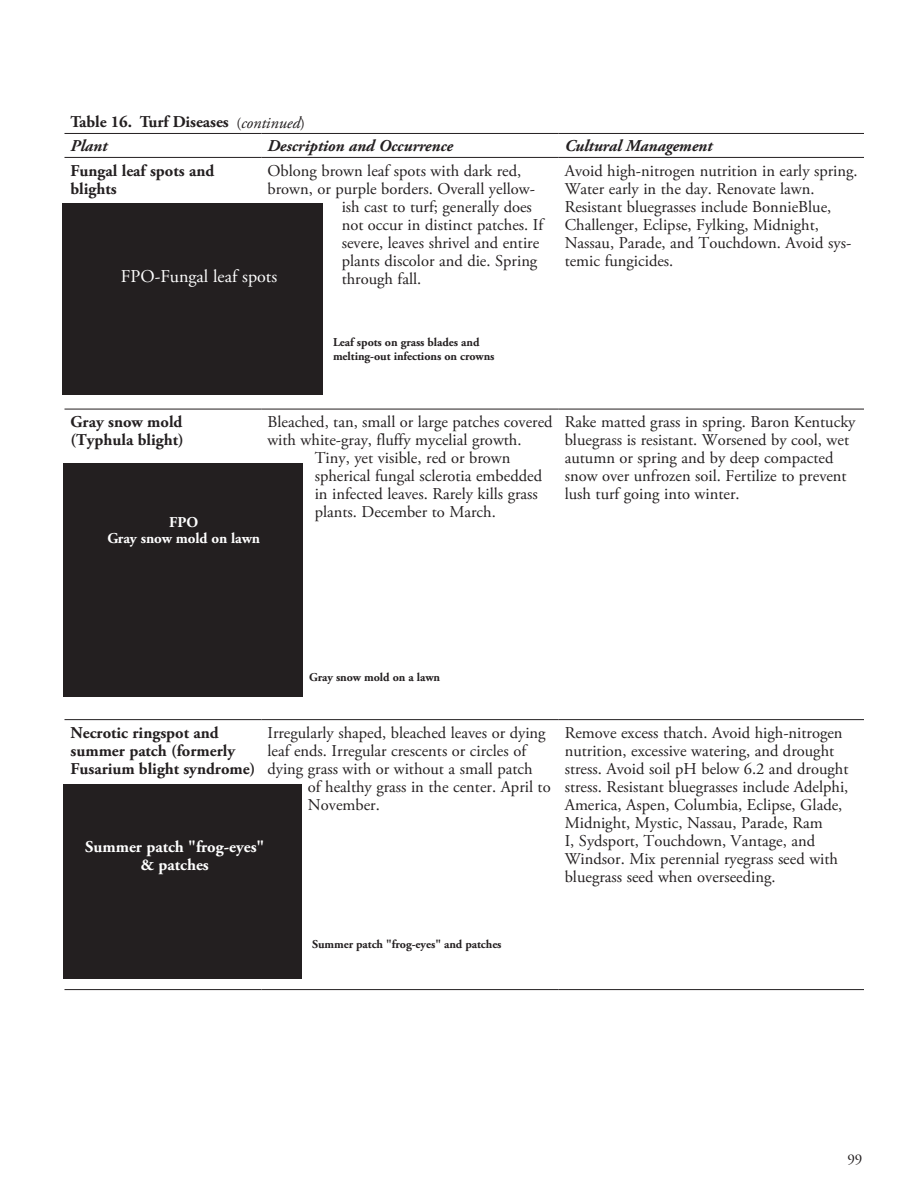
<style>
.page{position:relative;width:918px;height:1188px;background:#fff}
.page>*{position:absolute;margin:0;border:0;box-sizing:border-box;transform-origin:0 0}
.t1{font:18px "Adobe Garamond Pro";color:#fff}
.t2{font:16.5px/18px "Adobe Garamond Pro";color:#231f20}
.t3{font:700 16.5px/18px "Adobe Garamond Pro";color:#231f20}
.t4{font:italic 700 16.5px "Adobe Garamond Pro";letter-spacing:-.005em;color:#231f20}
.t5{font:700 16.5px/18px "Adobe Garamond Pro";color:#fff;text-align:center}
.t6{font:italic 16.5px "Adobe Garamond Pro";letter-spacing:-.005em;color:#231f20}
.t7{font:700 15px/16.5px "Adobe Garamond Pro";letter-spacing:-.005em;color:#fff;text-align:center}
.t8{font:15px "Adobe Garamond Pro";color:#231f20}
.t9{font:700 12px/13.5px "Adobe Garamond Pro";letter-spacing:-.005em;color:#231f20}
.s1{font-style:normal;font-size:15px}
</style>
<div class="page">
<hr style="left:64px;top:133px;width:197px;height:1px;background:#231f20">
<hr style="left:261px;top:133px;width:298px;height:1px;background:#231f20">
<hr style="left:559px;top:133px;width:305px;height:1px;background:#231f20">
<hr style="left:64px;top:157px;width:197px;height:1px;background:#231f20">
<hr style="left:261px;top:157px;width:298px;height:1px;background:#231f20">
<hr style="left:559px;top:157px;width:305px;height:1px;background:#231f20">
<hr style="left:64px;top:409px;width:197px;height:1px;background:#231f20">
<hr style="left:261px;top:409px;width:298px;height:1px;background:#231f20">
<hr style="left:559px;top:409px;width:305px;height:1px;background:#231f20">
<hr style="left:64px;top:719px;width:197px;height:1px;background:#231f20">
<hr style="left:261px;top:719px;width:298px;height:1px;background:#231f20">
<hr style="left:559px;top:719px;width:305px;height:1px;background:#231f20">
<hr style="left:64px;top:989px;width:197px;height:1px;background:#231f20">
<hr style="left:261px;top:989px;width:298px;height:1px;background:#231f20">
<hr style="left:559px;top:989px;width:305px;height:1px;background:#231f20">
<div style="left:63px;top:464px;width:240px;height:234px;background:#231f20"></div>
<div style="left:63px;top:784px;width:239px;height:196px;background:#231f20"></div>
<div style="left:62px;top:203px;width:261px;height:191px;background:#231f20"></div>
<p class="t3" style="left:70px;top:114px;width:160px">Table 16. Turf Diseases</p>
<p class="t4" style="left:70px;top:137px;width:38px">Plant</p>
<p class="t4" style="left:267px;top:137px;width:187px">Description and Occurrence</p>
<p class="t4" style="left:565px;top:137px;width:149px">Cultural Management</p>
<p class="t3" style="left:70px;top:162px;width:145px">Fungal leaf spots and blights</p>
<p class="t2" style="left:267px;top:162px;width:255px">Oblong brown leaf spots with dark red,</p>
<p class="t6" style="left:236px;top:113px;width:70px"><span class="s1">(</span>continued<span class="s1">)</span></p>
<p class="t2" style="left:565px;top:162px;width:294px">Avoid high-nitrogen nutrition in early spring.<br>Water early in the day. Renovate lawn.<br>Resistant bluegrasses include BonnieBlue, Challenger, Eclipse, Fylking, Midnight, Nassau, Parade, and Touchdown. Avoid sys&shy;temic fungicides.</p>
<p class="t2" style="left:267px;top:180px;width:269px">brown, or purple borders. Overall yellow-</p>
<p class="t2" style="left:342px;top:198px;width:192px">ish cast to turf; generally does</p>
<p class="t2" style="left:342px;top:216px;width:203px">not occur in distinct patches. If</p>
<p class="t2" style="left:342px;top:234px;width:199px">severe, leaves shrivel and entire</p>
<p class="t2" style="left:342px;top:252px;width:197px">plants discolor and die. Spring</p>
<p class="t2" style="left:342px;top:270px;width:81px">through fall.</p>
<p class="t1" style="left:121px;top:265px;width:158px">FPO-Fungal leaf spots</p>
<p class="t9" style="left:333px;top:336px;width:163px">Leaf spots on grass blades and melting-out infections on crowns</p>
<p class="t3" style="left:70px;top:413px;width:115px">Gray snow mold (Typhula blight)</p>
<p class="t2" style="left:267px;top:413px;width:287px">Bleached, tan, small or large patches covered</p>
<p class="t2" style="left:267px;top:431px;width:256px">with white-gray, fluffy mycelial growth.</p>
<p class="t2" style="left:315px;top:449px;width:197px">Tiny, yet visible, red or brown</p>
<p class="t2" style="left:315px;top:467px;width:229px">spherical fungal sclerotia embedded</p>
<p class="t2" style="left:315px;top:485px;width:225px">in infected leaves. Rarely kills grass</p>
<p class="t2" style="left:315px;top:503px;width:183px">plants. December to March.</p>
<p class="t7" style="left:107px;top:514px;width:154px">FPO<br>Gray snow mold on lawn</p>
<p class="t2" style="left:565px;top:413px;width:292px">Rake matted grass in spring. Baron Kentucky bluegrass is resistant. Worsened by cool, wet autumn or spring and by deep compacted snow over unfrozen soil. Fertilize to prevent lush turf going into winter.</p>
<p class="t9" style="left:309px;top:670px;width:133px">Gray snow mold on a lawn</p>
<p class="t3" style="left:71px;top:724px;width:186px">Necrotic ringspot and summer patch (formerly<br>Fusarium blight syndrome)</p>
<p class="t2" style="left:267px;top:724px;width:280px">Irregularly shaped, bleached leaves or dying</p>
<p class="t2" style="left:267px;top:742px;width:260px">leaf ends. Irregular crescents or circles of</p>
<p class="t2" style="left:267px;top:760px;width:267px">dying grass with or without a small patch</p>
<p class="t2" style="left:308px;top:778px;width:244px">of healthy grass in the center. April to</p>
<p class="t2" style="left:308px;top:796px;width:73px">November.</p>
<p class="t5" style="left:85px;top:838px;width:181px">Summer patch "frog-eyes" &amp; patches</p>
<p class="t2" style="left:565px;top:724px;width:285px">Remove excess thatch. Avoid high-nitrogen nutrition, excessive watering, and drought stress. Avoid soil pH below 6.2 and drought stress. Resistant bluegrasses include Adelphi, America, Aspen, Columbia, Eclipse, Glade, Midnight, Mystic, Nassau, Parade, Ram<br>I, Sydsport, Touchdown, Vantage, and Windsor. Mix perennial ryegrass seed with bluegrass seed when overseeding.</p>
<p class="t9" style="left:312px;top:937px;width:191px">Summer patch "frog-eyes" and patches</p>
<p class="t8" style="left:848px;top:1151px;width:16px">99</p>
</div>
